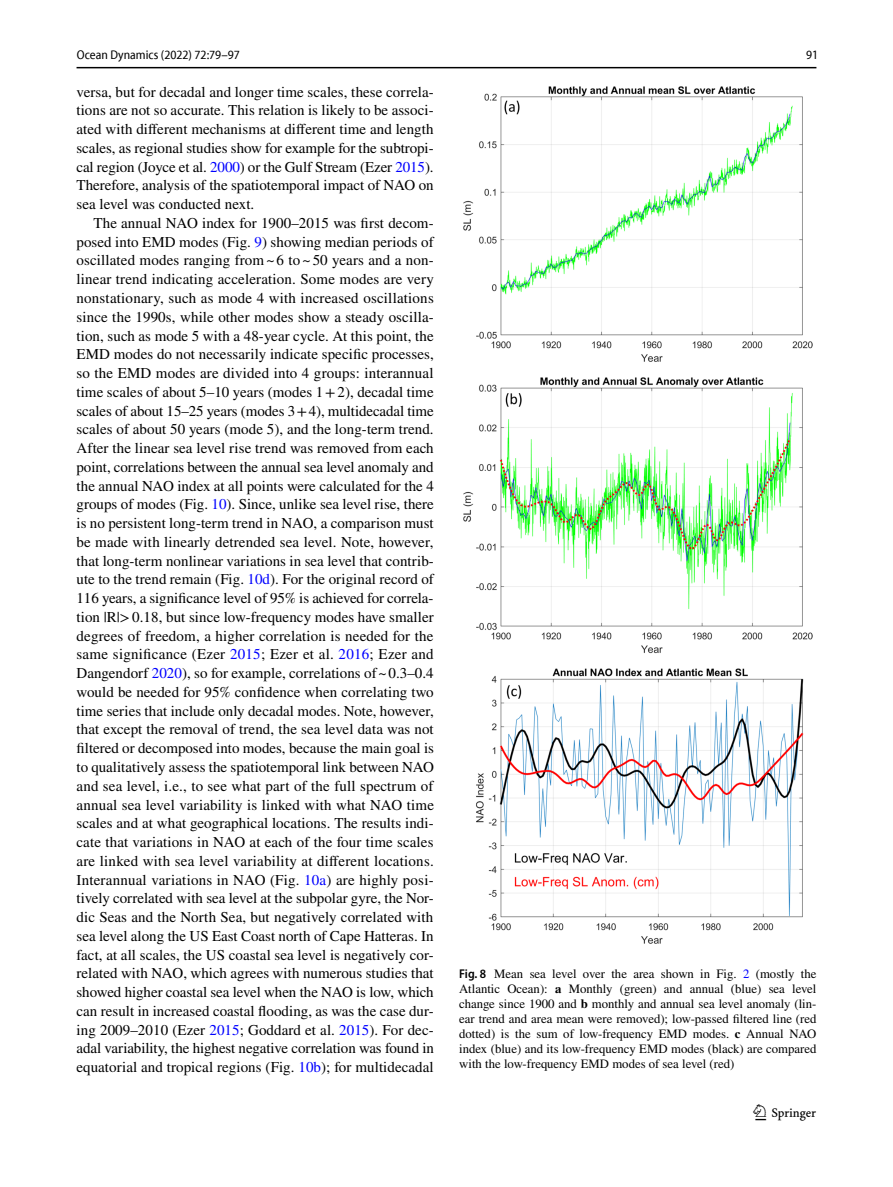
<style>
.page{position:relative;width:893px;height:1187px;background:#fff}
.page>*{position:absolute;margin:0;border:0;box-sizing:border-box;transform-origin:0 0}
.t1{font:22.5px "Springnew Regular 3";color:#000}
.t2{font:15px/18.8px "STIX";letter-spacing:.005em;color:#000;text-align:justify}
.t3{font:12.75px/15px "STIX";color:#000;text-align:justify}
.t4{font:semi-condensed 12.75px "Myriad Pro Unic";color:#000}
.t5{font:12.75px "Myriad Pro Unic Semi Condensed 2";color:#000}
.s1{color:#00f}
.s2{font-family:"Myriad Pro";font-weight:600;font-stretch:semi-condensed}
.s3{font-weight:700}
</style>
<div class="page">
<hr style="left:77px;top:67px;width:739px;height:1px;background:#000">
<img style="left:463px;top:87px;width:349px;height:856px">
<p class="t4" style="left:77px;top:50px;width:164px">Ocean Dynamics (2022) 72:79–97</p>
<p class="t5" style="left:806px;top:50px;width:14px">91</p>
<p class="t2" style="left:77px;top:83px;width:359px">versa, but for decadal and longer time scales, these correla&shy;tions are not so accurate. This relation is likely to be associ&shy;ated with different mechanisms at different time and length scales, as regional studies show for example for the subtropi&shy;cal region (Joyce et al. <span class="s1">2000</span>) or the Gulf Stream (Ezer <span class="s1">2015</span>).<br>Therefore, analysis of the spatiotemporal impact of NAO on sea level was conducted next.</p>
<p class="t2" style="left:77px;top:214px;width:359px;text-indent:17px">The annual NAO index for 1900–2015 was first decom&shy;posed into EMD modes (Fig. <span class="s1">9</span>) showing median periods of oscillated modes ranging from~ 6 to ~ 50 years and a non&shy;linear trend indicating acceleration. Some modes are very nonstationary, such as mode 4 with increased oscillations since the 1990s, while other modes show a steady oscilla&shy;tion, such as mode 5 with a 48-year cycle. At this point, the EMD modes do not necessarily indicate specific processes, so the EMD modes are divided into 4 groups: interannual time scales of about 5–10 years (modes 1+2), decadal time scales of about 15–25 years (modes 3+4), multidecadal time scales of about 50 years (mode 5), and the long-term trend.<br>After the linear sea level rise trend was removed from each point, correlations between the annual sea level anomaly and the annual NAO index at all points were calculated for the 4 groups of modes (Fig. <span class="s1">10</span>). Since, unlike sea level rise, there is no persistent long-term trend in NAO, a comparison must be made with linearly detrended sea level. Note, however, that long-term nonlinear variations in sea level that contrib&shy;ute to the trend remain (Fig. <span class="s1">10d</span>). For the original record of 116 years, a significance level of 95% is achieved for correla&shy;tion |R|&gt;0.18, but since low-frequency modes have smaller degrees of freedom, a higher correlation is needed for the same significance (Ezer <span class="s1">2015</span>; Ezer et al. <span class="s1">2016</span>; Ezer and Dangendorf <span class="s1">2020</span>), so for example, correlations of~0.3–0.4 would be needed for 95% confidence when correlating two time series that include only decadal modes. Note, however, that except the removal of trend, the sea level data was not filtered or decomposed into modes, because the main goal is to qualitatively assess the spatiotemporal link between NAO and sea level, i.e., to see what part of the full spectrum of annual sea level variability is linked with what NAO time scales and at what geographical locations. The results indi&shy;cate that variations in NAO at each of the four time scales are linked with sea level variability at different locations.<br>Interannual variations in NAO (Fig. <span class="s1">10a</span>) are highly posi&shy;tively correlated with sea level at the subpolar gyre, the Nor&shy;dic Seas and the North Sea, but negatively correlated with sea level along the US East Coast north of Cape Hatteras. In fact, at all scales, the US coastal sea level is negatively cor&shy;related with NAO, which agrees with numerous studies that showed higher coastal sea level when the NAO is low, which can result in increased coastal flooding, as was the case dur&shy;ing 2009–2010 (Ezer <span class="s1">2015</span>; Goddard et al. <span class="s1">2015</span>). For dec&shy;adal variability, the highest negative correlation was found in equatorial and tropical regions (Fig. <span class="s1">10b</span>); for multidecadal</p>
<p class="t3" style="left:459px;top:967px;width:359px"><span class="s2">Fig. 8</span> Mean sea level over the area shown in Fig. <span class="s1">2</span> (mostly the Atlantic Ocean): <span class="s3">a</span> Monthly (green) and annual (blue) sea level change since 1900 and <span class="s3">b</span> monthly and annual sea level anomaly (lin&shy;ear trend and area mean were removed); low-passed filtered line (red dotted) is the sum of low-frequency EMD modes. <span class="s3">c</span> Annual NAO index (blue) and its low-frequency EMD modes (black) are compared with the low-frequency EMD modes of sea level (red)</p>
<h1 class="t1" style="left:755px;top:1104px;width:62px">1 3</h1>
</div>
